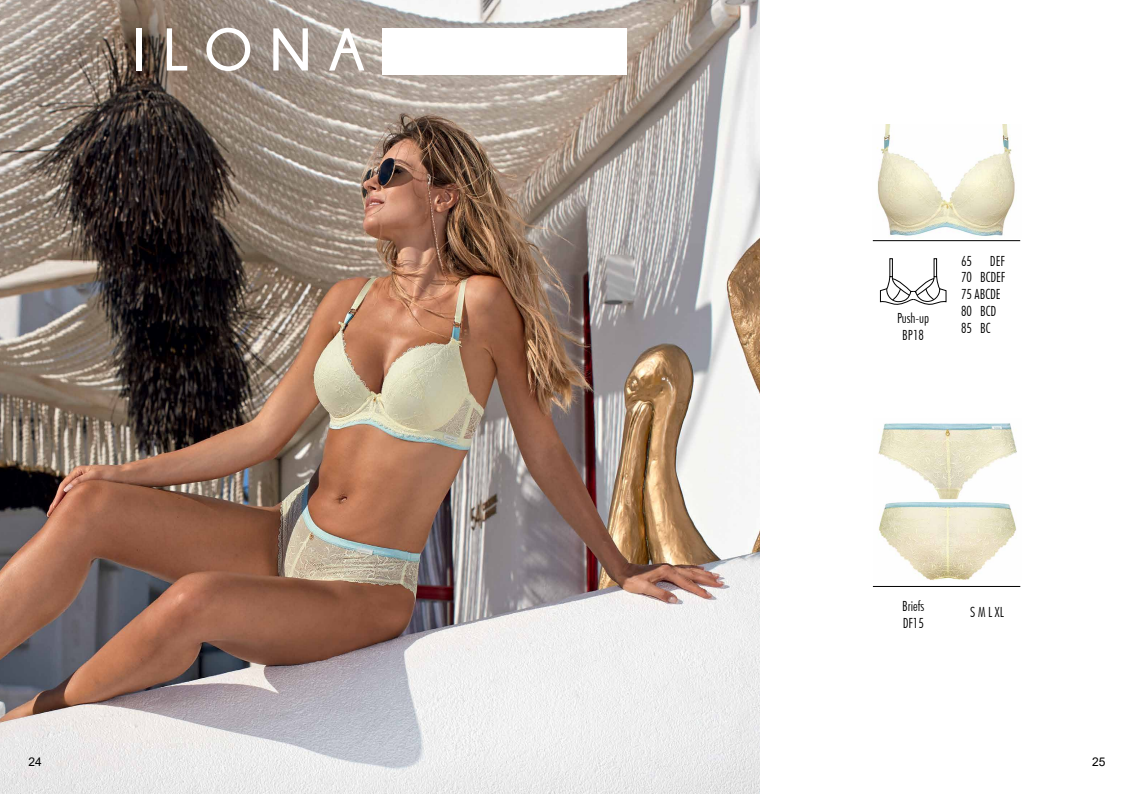
<style>
.page{position:relative;width:1134px;height:794px;background:#fff}
.page>*{position:absolute;margin:0;border:0;box-sizing:border-box;transform-origin:0 0}
.t1{font:700 60px "Champagne&Limousines";letter-spacing:.3em;color:#fff}
.t2{font:300 condensed 14px/16.8px "Futura BT";color:#000}
.t3{font:12px "Arial";color:#000}
</style>
<div class="page">
<img style="left:0;top:0;width:760px;height:794px">
<div style="left:382px;top:28px;width:244px;height:47px;background:#fff"></div>
<hr style="left:873px;top:586px;width:147px;height:1px;background:#000">
<hr style="left:873px;top:240px;width:147px;height:1px;background:#000">
<svg style="left:880px;top:258px;width:66px;height:47px"></svg>
<img style="left:878px;top:423px;width:139px;height:157px">
<img style="left:877px;top:125px;width:138px;height:111px">
<h1 class="t1" style="left:133px;top:17px;width:233px">ILONA</h1>
<p class="t2" style="left:897px;top:309px;width:34px;text-align:center">Push-up<br>BP18</p>
<p class="t2" style="left:961px;top:252px;width:46px;text-indent:29px">DEF<br>70 BCDEF<br>75 ABCDE<br>80 BCD<br>85 BC</p>
<p class="t2" style="left:961px;top:252px;width:12px">65</p>
<p class="t2" style="left:902px;top:597px;width:23px">Briefs<br>DF15</p>
<p class="t2" style="left:970px;top:603px;width:35px">S M L XL</p>
<p class="t3" style="left:28px;top:753px;width:15px">24</p>
<p class="t3" style="left:1092px;top:753px;width:15px">25</p>
</div>
